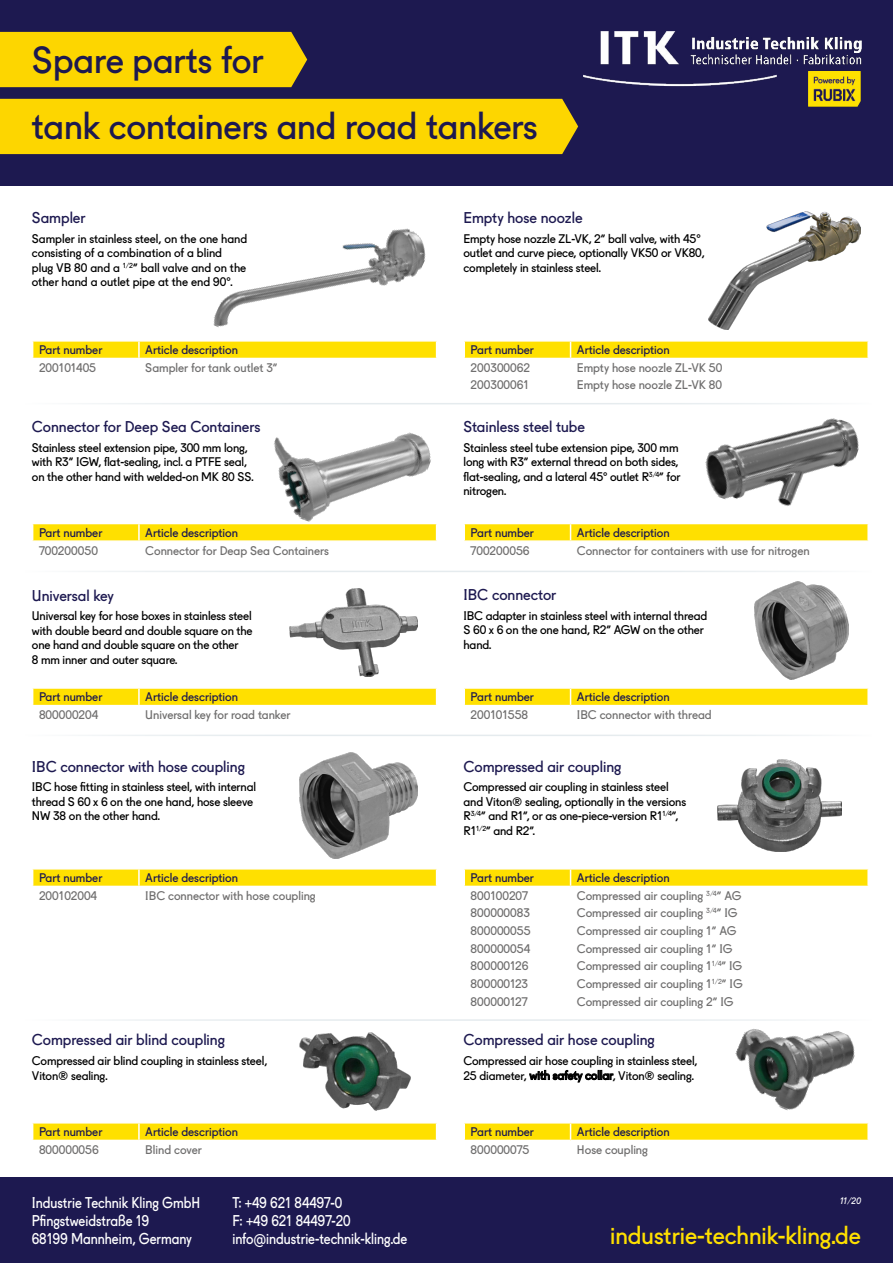
<style>
.page{position:relative;width:893px;height:1263px;background:#fff}
.page>*{position:absolute;margin:0;border:0;box-sizing:border-box;transform-origin:0 0}
.t1{font:36px/66px "Fugue";color:#1d1950}
.t2{font:24px "Fugue";color:#ffe000}
.t3{font:15px "Fugue";color:#1d1950}
.t4{font:15px/18px "Fugue";color:#fff;scale:.9 1}
.t5{font:12px/14.4px "Fugue";letter-spacing:-.01em;color:#000}
.t6{font:12px "Fugue";color:#706f6f}
.t7{font:12px "Fugue";color:#1d1950}
.t8{font:italic 9px "Fugue";color:#fff}
</style>
<div class="page">
<div style="left:0;top:0;width:893px;height:186px;background:#1d1950"></div>
<div style="left:0;top:1178px;width:893px;height:85px;background:#1d1950"></div>
<div style="left:0;top:32px;width:307px;height:55px;background:#fdd600"></div>
<img style="left:584px;top:32px;width:277px;height:75px">
<div style="left:0;top:99px;width:578px;height:55px;background:#fdd600"></div>
<svg style="left:32px;top:341px;width:405px;height:17px;background:#ffe212"></svg>
<img style="left:211px;top:228px;width:223px;height:130px">
<svg style="left:464px;top:341px;width:405px;height:18px;background:#ffe31c"></svg>
<img style="left:709px;top:212px;width:151px;height:117px">
<svg style="left:32px;top:524px;width:221px;height:17px;background:#ffe110"></svg>
<svg style="left:464px;top:523px;width:405px;height:19px;background:#ffe52d"></svg>
<img style="left:696px;top:418px;width:170px;height:117px">
<svg style="left:32px;top:688px;width:405px;height:17px;background:#ffe10f"></svg>
<img style="left:289px;top:589px;width:128px;height:88px">
<svg style="left:464px;top:688px;width:405px;height:18px;background:#ffe31c"></svg>
<svg style="left:32px;top:869px;width:405px;height:17px;background:#ffe10f"></svg>
<svg style="left:464px;top:869px;width:405px;height:18px;background:#ffe31c"></svg>
<img style="left:718px;top:760px;width:123px;height:91px">
<svg style="left:32px;top:1123px;width:405px;height:17px;background:#ffe10f"></svg>
<img style="left:300px;top:1033px;width:110px;height:77px">
<svg style="left:464px;top:1123px;width:405px;height:18px;background:#ffe31b"></svg>
<img style="left:723px;top:1029px;width:138px;height:97px">
<hr style="left:21px;top:1019px;width:851px;height:2px;background:#e5ebee">
<hr style="left:21px;top:735px;width:851px;height:1px;background:#e5ebee">
<hr style="left:21px;top:571px;width:851px;height:1px;background:#e5ebee">
<hr style="left:21px;top:403px;width:851px;height:1px;background:#e5ebee">
<img style="left:253px;top:404px;width:184px;height:137px">
<img style="left:755px;top:581px;width:93px;height:98px">
<img style="left:300px;top:752px;width:117px;height:106px">
<h1 class="t1" style="left:32px;top:23px;width:507px">Spare parts for<br>tank containers and road tankers</h1>
<p class="t3" style="left:32px;top:206px;width:55px">Sampler</p>
<p class="t5" style="left:32px;top:230px;width:217px">Sampler in stainless steel, on the one hand consisting of a combination of a blind<br>plug VB 80 and a <sup>1/2</sup>“ ball valve and on the other hand a outlet pipe at the end 90°.</p>
<p class="t7" style="left:39px;top:340px;width:65px">Part number</p>
<p class="t7" style="left:145px;top:340px;width:94px">Article description</p>
<p class="t6" style="left:39px;top:358px;width:59px">200101405</p>
<p class="t6" style="left:145px;top:358px;width:134px">Sampler for tank outlet 3“</p>
<p class="t3" style="left:32px;top:415px;width:230px">Connector for Deep Sea Containers</p>
<p class="t5" style="left:32px;top:439px;width:223px">Stainless steel extension pipe, 300 mm long, with R3“ IGW, flat-sealing, incl. a PTFE seal, on the other hand with welded-on MK 80 SS.</p>
<p class="t7" style="left:39px;top:523px;width:65px">Part number</p>
<p class="t7" style="left:145px;top:523px;width:94px">Article description</p>
<p class="t6" style="left:39px;top:541px;width:60px">700200050</p>
<p class="t6" style="left:145px;top:541px;width:185px">Connector for Deap Sea Containers</p>
<p class="t3" style="left:32px;top:583px;width:84px">Universal key</p>
<p class="t5" style="left:32px;top:608px;width:222px">Universal key for hose boxes in stainless steel with double beard and double square on the one hand and double square on the other<br>8 mm inner and outer square.</p>
<p class="t7" style="left:39px;top:687px;width:65px">Part number</p>
<p class="t7" style="left:145px;top:687px;width:94px">Article description</p>
<p class="t6" style="left:39px;top:705px;width:61px">800000204</p>
<p class="t6" style="left:145px;top:705px;width:147px">Universal key for road tanker</p>
<p class="t3" style="left:32px;top:754px;width:215px">IBC connector with hose coupling</p>
<p class="t5" style="left:32px;top:779px;width:226px">IBC hose fitting in stainless steel, with internal thread S 60 x 6 on the one hand, hose sleeve<br>NW 38 on the other hand.</p>
<p class="t7" style="left:39px;top:868px;width:65px">Part number</p>
<p class="t7" style="left:145px;top:868px;width:94px">Article description</p>
<p class="t6" style="left:39px;top:886px;width:60px">200102004</p>
<p class="t6" style="left:145px;top:886px;width:172px">IBC connector with hose coupling</p>
<p class="t3" style="left:32px;top:1028px;width:195px">Compressed air blind coupling</p>
<p class="t5" style="left:32px;top:1052px;width:237px">Compressed air blind coupling in stainless steel,<br>Viton® sealing.</p>
<p class="t7" style="left:39px;top:1122px;width:65px">Part number</p>
<p class="t7" style="left:145px;top:1122px;width:94px">Article description</p>
<p class="t6" style="left:39px;top:1140px;width:61px">800000056</p>
<p class="t6" style="left:145px;top:1140px;width:58px">Blind cover</p>
<p class="t4" style="left:32px;top:1192px;width:189px">Industrie Technik Kling GmbH<br>Pfingstweidstraße 19<br>68199 Mannheim, Germany</p>
<p class="t4" style="left:232px;top:1192px;width:196px">T: +49 621 84497-0<br>F: +49 621 84497-20 info@industrie-technik-kling.de</p>
<p class="t3" style="left:463px;top:206px;width:121px">Empty hose noozle</p>
<p class="t5" style="left:463px;top:230px;width:243px">Empty hose nozzle ZL-VK, 2“ ball valve, with 45° outlet and curve piece, optionally VK50 or VK80, completely in stainless steel.</p>
<p class="t7" style="left:471px;top:340px;width:65px">Part number</p>
<p class="t7" style="left:577px;top:340px;width:94px">Article description</p>
<p class="t6" style="left:471px;top:358px;width:61px">200300062</p>
<p class="t6" style="left:577px;top:358px;width:147px">Empty hose noozle ZL-VK 50</p>
<p class="t6" style="left:471px;top:376px;width:60px">200300061</p>
<p class="t6" style="left:577px;top:376px;width:147px">Empty hose noozle ZL-VK 80</p>
<p class="t3" style="left:463px;top:415px;width:123px">Stainless steel tube</p>
<p class="t5" style="left:463px;top:439px;width:219px">Stainless steel tube extension pipe, 300 mm long with R3“ external thread on both sides, flat-sealing, and a lateral 45° outlet R<sup>3/4</sup>“ for nitrogen.</p>
<p class="t7" style="left:471px;top:523px;width:65px">Part number</p>
<p class="t7" style="left:577px;top:523px;width:94px">Article description</p>
<p class="t6" style="left:471px;top:541px;width:60px">700200056</p>
<p class="t6" style="left:577px;top:541px;width:234px">Connector for containers with use for nitrogen</p>
<p class="t3" style="left:463px;top:583px;width:94px">IBC connector</p>
<p class="t5" style="left:463px;top:607px;width:245px">IBC adapter in stainless steel with internal thread<br>S 60 x 6 on the one hand, R2“ AGW on the other hand.</p>
<p class="t7" style="left:471px;top:687px;width:65px">Part number</p>
<p class="t7" style="left:577px;top:687px;width:94px">Article description</p>
<p class="t6" style="left:471px;top:705px;width:59px">200101558</p>
<p class="t6" style="left:577px;top:705px;width:136px">IBC connector with thread</p>
<p class="t3" style="left:463px;top:754px;width:160px">Compressed air coupling</p>
<p class="t5" style="left:463px;top:779px;width:224px">Compressed air coupling in stainless steel and Viton® sealing, optionally in the versions R<sup>3/4</sup>“ and R1“, or as one-piece-version R1<sup>1/4</sup>“, R1<sup>1/2</sup>“ and R2“.</p>
<p class="t7" style="left:471px;top:868px;width:65px">Part number</p>
<p class="t7" style="left:577px;top:868px;width:94px">Article description</p>
<p class="t6" style="left:471px;top:886px;width:59px">800100207</p>
<p class="t6" style="left:577px;top:886px;width:166px">Compressed air coupling <sup>3/4</sup>“ AG</p>
<p class="t6" style="left:471px;top:903px;width:61px">800000083</p>
<p class="t6" style="left:577px;top:903px;width:162px">Compressed air coupling <sup>3/4</sup>“ IG</p>
<p class="t6" style="left:471px;top:921px;width:62px">800000055</p>
<p class="t6" style="left:577px;top:921px;width:161px">Compressed air coupling 1“ AG</p>
<p class="t6" style="left:471px;top:939px;width:61px">800000054</p>
<p class="t6" style="left:577px;top:939px;width:157px">Compressed air coupling 1“ IG</p>
<p class="t6" style="left:471px;top:956px;width:59px">800000126</p>
<p class="t6" style="left:577px;top:956px;width:167px">Compressed air coupling 1<sup>1/4</sup>“ IG</p>
<p class="t6" style="left:471px;top:974px;width:59px">800000123</p>
<p class="t6" style="left:577px;top:974px;width:167px">Compressed air coupling 1<sup>1/2</sup>“ IG</p>
<p class="t6" style="left:471px;top:992px;width:59px">800000127</p>
<p class="t6" style="left:577px;top:992px;width:158px">Compressed air coupling 2“ IG</p>
<p class="t3" style="left:463px;top:1028px;width:193px">Compressed air hose coupling</p>
<p class="t5" style="left:463px;top:1052px;width:236px">Compressed air hose coupling in stainless steel,<br>25 diameter, with safety collar, Viton® sealing.</p>
<p class="t7" style="left:471px;top:1122px;width:65px">Part number</p>
<p class="t7" style="left:577px;top:1122px;width:94px">Article description</p>
<p class="t6" style="left:471px;top:1140px;width:60px">800000075</p>
<p class="t6" style="left:577px;top:1140px;width:73px">Hose coupling</p>
<p class="t8" style="left:840px;top:1193px;width:23px">11/20</p>
<h2 class="t2" style="left:610px;top:1216px;width:252px">industrie-technik-kling.de</h2>
</div>
